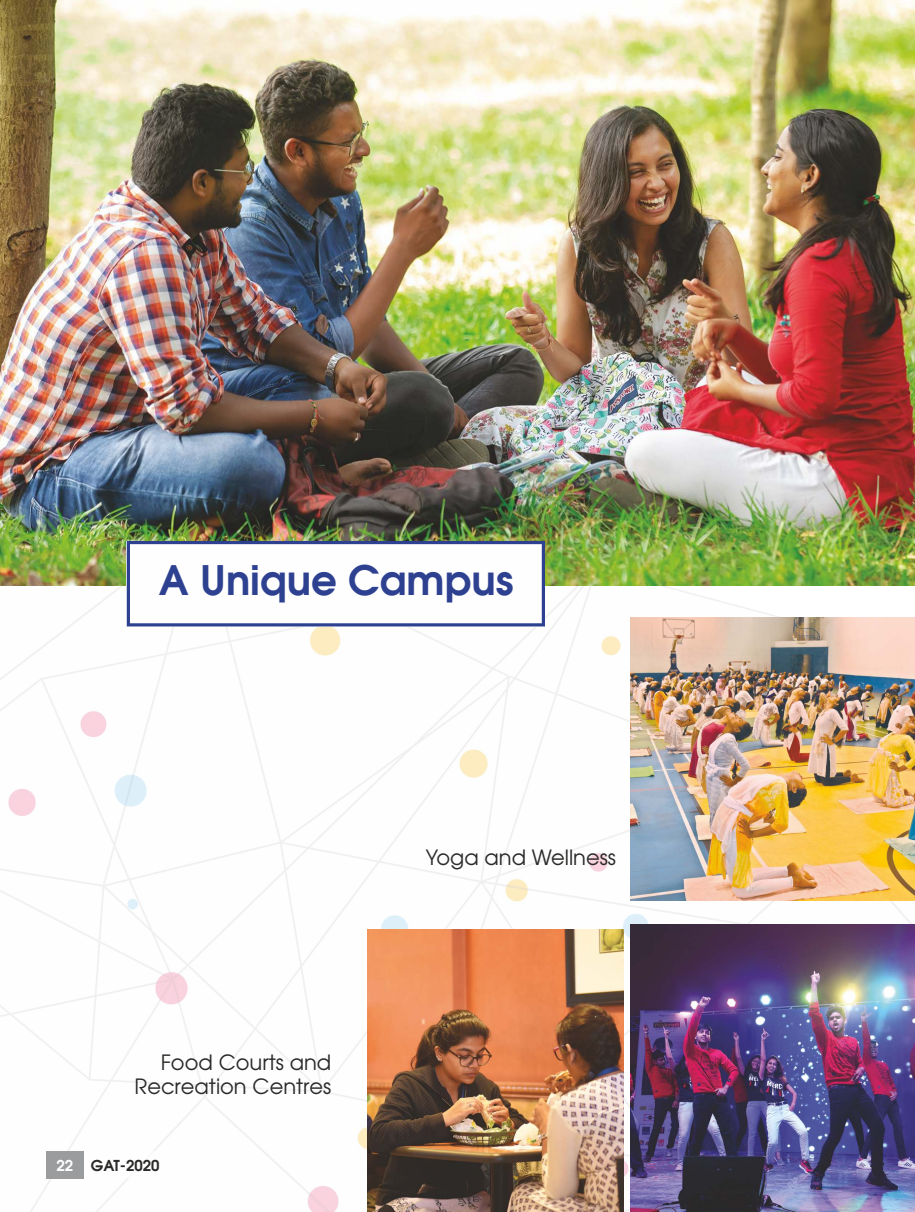
<style>
.page{position:relative;width:915px;height:1212px;background:#fff}
.page>*{position:absolute;margin:0;border:0;box-sizing:border-box;transform-origin:0 0}
.t1{font:700 40.5px "Avalanche";color:#2e4191}
.t2{font:21px/24px "Avalanche";color:#2b2a29;text-align:right}
.t3{font:700 15px "Avalanche";color:#2b2a29}
.s1{color:#fefefe}
</style>
<div class="page">
<img style="left:0;top:586px;width:914px;height:626px">
<img style="left:0;top:0;width:914px;height:586px">
<svg style="left:127px;top:541px;width:418px;height:85px"></svg>
<img style="left:630px;top:924px;width:283px;height:288px">
<img style="left:630px;top:617px;width:283px;height:284px">
<img style="left:368px;top:929px;width:255px;height:283px">
<div style="left:46px;top:1151px;width:117px;height:27px;background:#fefefe"></div>
<div style="left:46px;top:1151px;width:38px;height:27px;background:#9a9c9e"></div>
<h1 class="t1" style="left:159px;top:564px;width:356px">A Unique Campus</h1>
<p class="t2" style="left:134px;top:1052px;width:198px">Food Courts and<br>Recreation Centres</p>
<p class="t3" style="left:56px;top:1159px;width:105px"><span class="s1">22</span> GAT-2020</p>
<p class="t2" style="left:426px;top:847px;width:191px">Yoga and Wellness</p>
</div>
